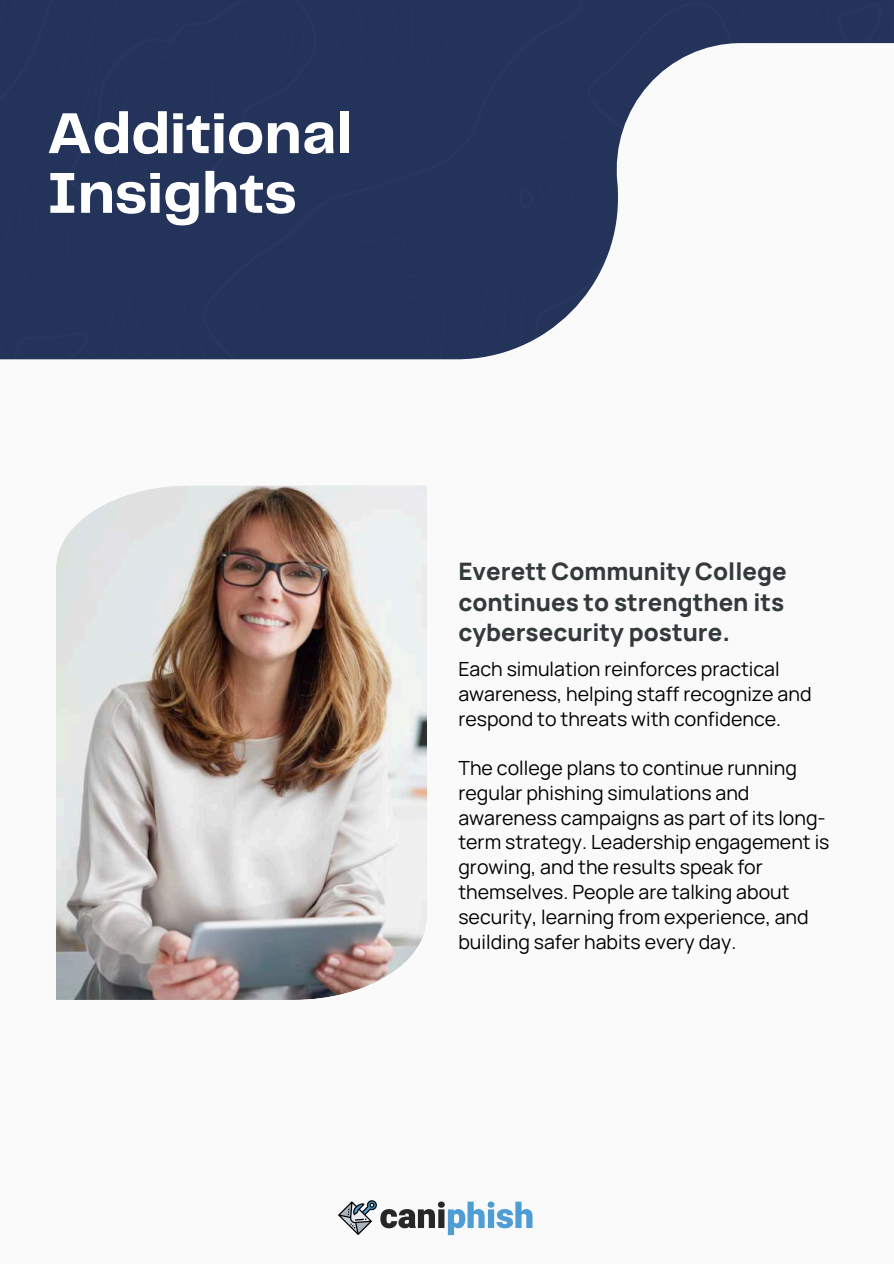
<style>
.page{position:relative;width:894px;height:1264px;background:#fff}
.page>*{position:absolute;margin:0;border:0;box-sizing:border-box;transform-origin:0 0}
.t1{font:700 59.85px/59.7px "Telegraf";color:#fff}
.t2{font:800 24px/30.5px "Manrope";color:#34393b;text-align:justify}
.t3{font:19.5px/24.8px "Manrope";color:#000001}
</style>
<div class="page">
<div style="left:0;top:0;width:893px;height:1263px;background:#fafafa"></div>
<img style="left:56px;top:485px;width:371px;height:514px">
<img style="left:0;top:0;width:893px;height:360px">
<svg style="left:338px;top:1200px;width:194px;height:35px"></svg>
<h1 class="t1" style="left:47px;top:103px;width:307px">Additional<br>Insights</h1>
<p class="t2" style="left:458px;top:554px;width:330px">Everett Community College continues to strengthen its cybersecurity posture.</p>
<p class="t3" style="left:458px;top:655px;width:354px">Each simulation reinforces practical awareness, helping staff recognize and respond to threats with confidence.</p>
<p class="t3" style="left:458px;top:754px;width:372px">The college plans to continue running regular phishing simulations and awareness campaigns as part of its long&shy;term strategy. Leadership engagement is growing, and the results speak for themselves. People are talking about security, learning from experience, and building safer habits every day.</p>
</div>
